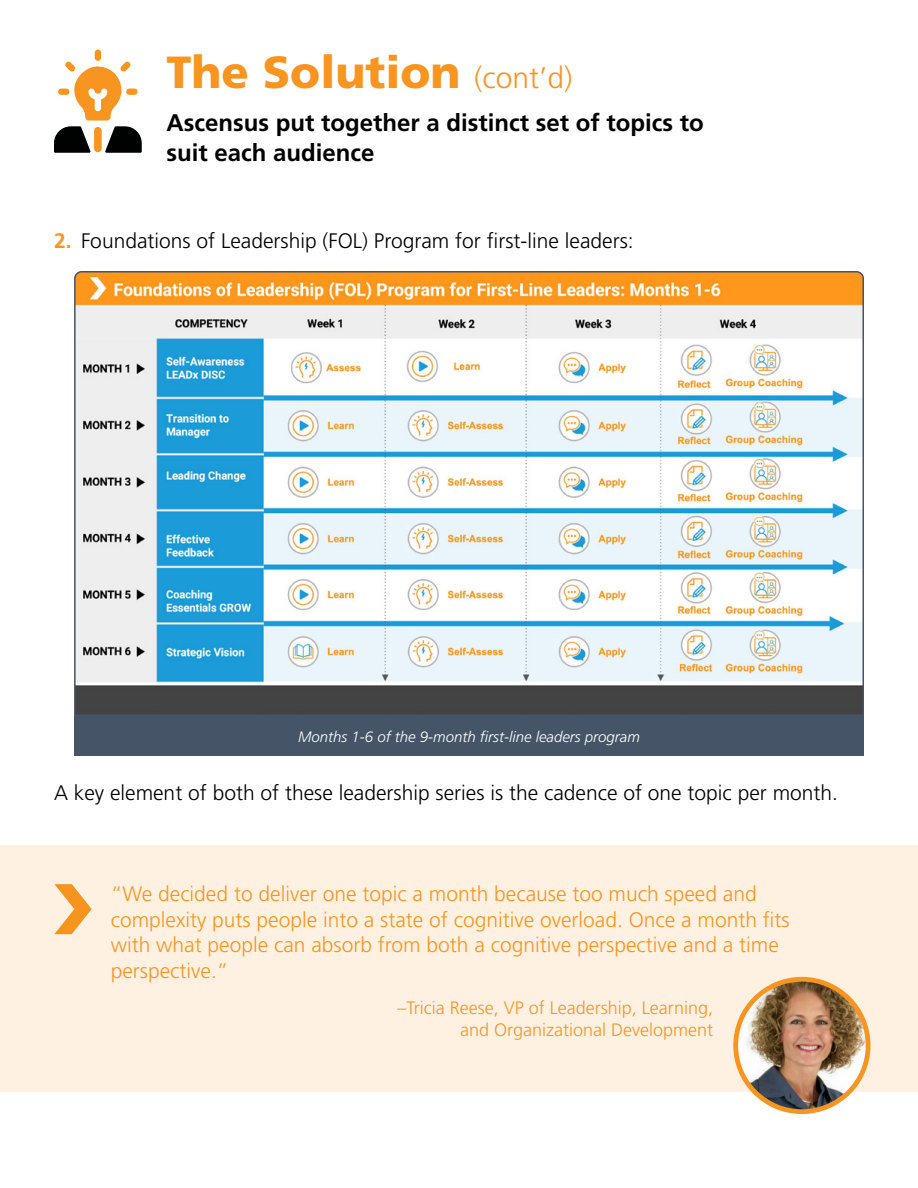
<style>
.page{position:relative;width:918px;height:1188px;background:#fff}
.page>*{position:absolute;margin:0;border:0;box-sizing:border-box;transform-origin:0 0}
.t1{font:900 45px "Frutiger LT Std";color:#f79520}
.t2{font:700 24px/30px "Frutiger LT Std";color:#000101}
.t3{font:300 21px/25.5px "Frutiger LT Std";color:#f79520}
.t4{font:300 21px "Frutiger LT Std";color:#000}
.t5{font:300 18px/22.5px "Frutiger LT Std";color:#f79520;text-align:right}
.t6{font:italic 300 15px "Frutiger LT Std";color:#fff}
.s1{font-weight:300;font-size:30px}
.s2{font-weight:700;color:#f79520}
</style>
<div class="page">
<svg style="left:74px;top:271px;width:790px;height:445px"></svg>
<div style="left:74px;top:716px;width:790px;height:40px;background:#455466"></div>
<svg style="left:54px;top:49px;width:88px;height:104px"></svg>
<div style="left:0;top:845px;width:918px;height:246px;background:#fff1e2"></div>
<svg style="left:54px;top:884px;width:38px;height:50px"></svg>
<img style="left:736px;top:979px;width:132px;height:133px;border-radius:66px">
<div style="left:733px;top:977px;width:138px;height:137px;border:5px solid #f79520;border-radius:50%"></div>
<h1 class="t1" style="left:166px;top:45px;width:408px">The Solution <span class="s1">(cont’d)</span></h1>
<p class="t2" style="left:166px;top:108px;width:539px">Ascensus put together a distinct set of topics to suit each audience</p>
<p class="t4" style="left:54px;top:229px;width:581px"><span class="s2">2.</span> Foundations of Leadership (FOL) Program for first-line leaders:</p>
<p class="t6" style="left:298px;top:728px;width:343px">Months 1-6 of the 9-month first-line leaders program</p>
<p class="t4" style="left:54px;top:781px;width:786px">A key element of both of these leadership series is the cadence of one topic per month.</p>
<p class="t3" style="left:111px;top:882px;width:681px">“We decided to deliver one topic a month because too much speed and complexity puts people into a state of cognitive overload. Once a month fits with what people can absorb from both a cognitive perspective and a time perspective.”</p>
<p class="t5" style="left:397px;top:997px;width:317px">–Tricia Reese, VP of Leadership, Learning, and Organizational Development</p>
</div>
